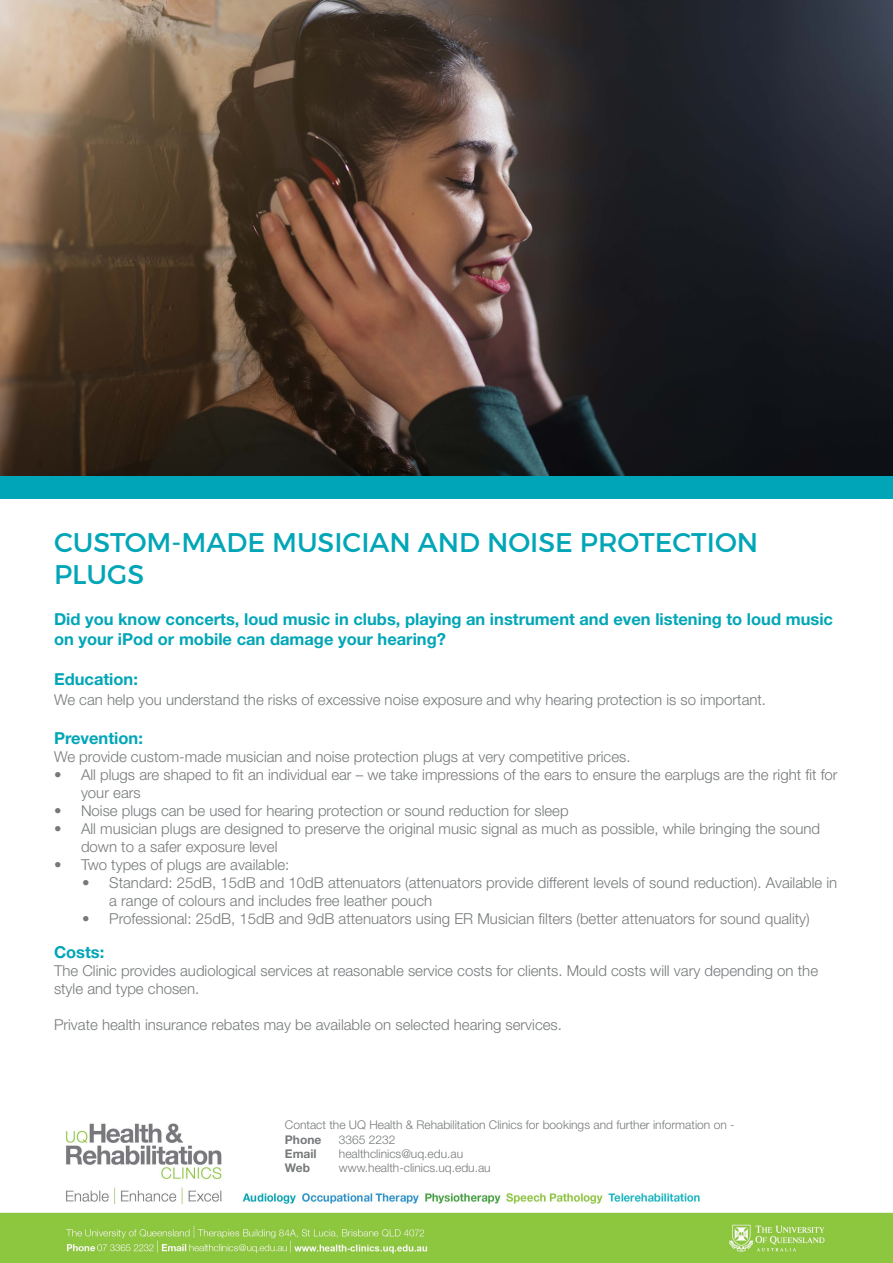
<style>
.page{position:relative;width:893px;height:1263px;background:#fff}
.page>*{position:absolute;margin:0;border:0;box-sizing:border-box;transform-origin:0 0}
.t1{font:27px/32.4px "Montserrat";color:#00a6b7}
.t2{font:700 16.5px/19.8px "Helvetica Neue LT Std";color:#00a6b7}
.t3{font:300 15px/18px "Helvetica Neue LT Std";color:#76797a}
.t4{font:300 12px "Helvetica Neue LT Std";color:#76797a}
.t5{font:700 12px "Helvetica Neue LT Std";color:#76797a}
</style>
<div class="page">
<img style="left:0;top:0;width:893px;height:476px">
<img style="left:0;top:1123px;width:893px;height:140px">
<div style="left:0;top:476px;width:893px;height:23px;background:#00a6b7"></div>
<p class="t1" style="left:54px;top:526px;width:706px">CUSTOM-MADE MUSICIAN AND NOISE PROTECTION<br>PLUGS</p>
<p class="t2" style="left:54px;top:609px;width:781px">Did you know concerts, loud music in clubs, playing an instrument and even listening to loud music on your iPod or mobile can damage your hearing?</p>
<p class="t2" style="left:54px;top:669px;width:86px">Education:</p>
<p class="t3" style="left:54px;top:690px;width:714px">We can help you understand the risks of excessive noise exposure and why hearing protection is so important.</p>
<p class="t2" style="left:54px;top:728px;width:90px">Prevention:</p>
<p class="t3" style="left:54px;top:747px;width:578px">We provide custom-made musician and noise protection plugs at very competitive prices.</p>
<p class="t3" style="left:81px;top:765px;width:758px;text-indent:-27px">• All plugs are shaped to fit an individual ear – we take impressions of the ears to ensure the earplugs are the right fit for your ears</p>
<p class="t3" style="left:54px;top:801px;width:516px">• Noise plugs can be used for hearing protection or sound reduction for sleep</p>
<p class="t3" style="left:81px;top:819px;width:741px;text-indent:-27px">• All musician plugs are designed to preserve the original music signal as much as possible, while bringing the sound down to a safer exposure level</p>
<p class="t3" style="left:54px;top:855px;width:237px">• Two types of plugs are available:</p>
<p class="t3" style="left:109px;top:873px;width:730px;text-indent:-27px">• Standard: 25dB, 15dB and 10dB attenuators (attenuators provide different levels of sound reduction). Available in a range of colours and includes free leather pouch</p>
<p class="t3" style="left:82px;top:909px;width:729px">• Professional: 25dB, 15dB and 9dB attenuators using ER Musician filters (better attenuators for sound quality)</p>
<p class="t2" style="left:54px;top:942px;width:52px">Costs:</p>
<p class="t3" style="left:54px;top:962px;width:766px">The Clinic provides audiological services at reasonable service costs for clients. Mould costs will vary depending on the style and type chosen.</p>
<p class="t3" style="left:54px;top:1016px;width:509px">Private health insurance rebates may be available on selected hearing services.</p>
<p class="t4" style="left:285px;top:1117px;width:451px">Contact the UQ Health &amp; Rehabilitation Clinics for bookings and further information on -</p>
<p class="t5" style="left:285px;top:1132px;width:38px">Phone</p>
<p class="t4" style="left:339px;top:1132px;width:58px">3365 2232</p>
<p class="t5" style="left:285px;top:1146px;width:33px">Email</p>
<p class="t4" style="left:339px;top:1146px;width:126px">healthclinics@uq.edu.au</p>
<p class="t5" style="left:285px;top:1160px;width:27px">Web</p>
<p class="t4" style="left:339px;top:1161px;width:153px">www.health-clinics.uq.edu.au</p>
</div>
